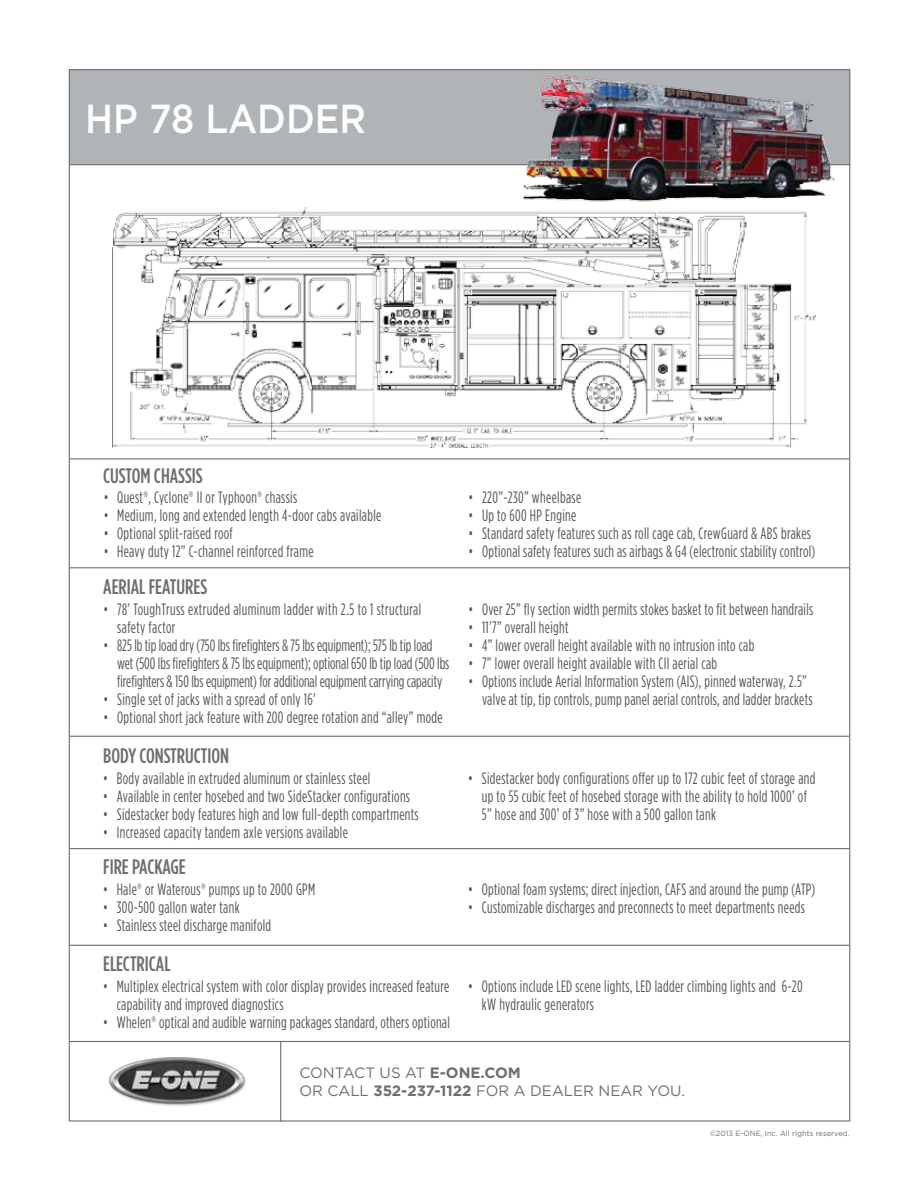
<style>
.page{position:relative;width:918px;height:1188px;background:#fff}
.page>*{position:absolute;margin:0;border:0;box-sizing:border-box;transform-origin:0 0}
.t1{font:500 40.5px "Gotham";color:#fff;scale:.91 1}
.t2{font:500 21px "Gotham Condensed";color:#6d6e71}
.t3{font:16.5px/18px "Gotham Condensed";letter-spacing:.025em;color:#545456;scale:.9 1}
.t4{font:16.5px/18px "Gotham Condensed";color:#545456;scale:.9 1}
.t5{font:15px/18px "Gotham";color:#6d6e71}
.t6{font:7.5px "Gotham";color:#6d6e71}
.s1{font-weight:700}
</style>
<div class="page">
<div style="left:69px;top:69px;width:781px;height:96px;background:#b1b4b6"></div>
<img style="left:108px;top:1057px;width:138px;height:49px">
<hr style="left:69px;top:164px;width:781px;height:1px;background:#6d6e71">
<hr style="left:70px;top:1041px;width:779px;height:1px;background:#6d6e71">
<hr style="left:69px;top:945px;width:780px;height:1px;background:#6d6e71">
<hr style="left:69px;top:848px;width:781px;height:1px;background:#6d6e71">
<hr style="left:70px;top:736px;width:780px;height:1px;background:#6d6e71">
<hr style="left:69px;top:567px;width:781px;height:1px;background:#6d6e71">
<hr style="left:69px;top:458px;width:781px;height:1px;background:#6d6e71">
<hr style="left:280px;top:1042px;width:1px;height:80px;background:#6d6e71">
<img style="left:513px;top:69px;width:337px;height:141px">
<img style="left:113px;top:208px;width:702px;height:239px">
<h1 class="t1" style="left:85px;top:92px;width:310px">HP 78 LADDER</h1>
<p class="t2" style="left:103px;top:464px;width:100px">CUSTOM CHASSIS</p>
<p class="t3" style="left:104px;top:488px;width:217px">• Quest®, Cyclone® II or Typhoon® chassis</p>
<p class="t3" style="left:104px;top:506px;width:310px">• Medium, long and extended length 4-door cabs available</p>
<p class="t3" style="left:104px;top:524px;width:145px">• Optional split-raised roof</p>
<p class="t3" style="left:104px;top:542px;width:235px">• Heavy duty 12” C-channel reinforced frame</p>
<p class="t2" style="left:103px;top:574px;width:106px">AERIAL FEATURES</p>
<p class="t3" style="left:117px;top:600px;width:339px;text-indent:-13px">• 78’ ToughTruss extruded aluminum ladder with 2.5 to 1 structural safety factor</p>
<p class="t4" style="left:117px;top:636px;width:371px;text-indent:-13px">• 825 lb tip load dry (750 lbs firefighters &amp; 75 lbs equipment); 575 lb tip load wet (500 lbs firefighters &amp; 75 lbs equipment); optional 650 lb tip load (500 lbs firefighters &amp; 150 lbs equipment) for additional equipment carrying capacity</p>
<p class="t3" style="left:104px;top:690px;width:237px">• Single set of jacks with a spread of only 16’</p>
<p class="t3" style="left:104px;top:708px;width:378px">• Optional short jack feature with 200 degree rotation and “alley” mode</p>
<p class="t2" style="left:103px;top:743px;width:127px">BODY CONSTRUCTION</p>
<p class="t3" style="left:103px;top:769px;width:298px">• Body available in extruded aluminum or stainless steel</p>
<p class="t3" style="left:103px;top:787px;width:343px">• Available in center hosebed and two SideStacker configurations</p>
<p class="t3" style="left:103px;top:805px;width:352px">• Sidestacker body features high and low full-depth compartments</p>
<p class="t3" style="left:103px;top:823px;width:273px">• Increased capacity tandem axle versions available</p>
<p class="t2" style="left:103px;top:854px;width:84px">FIRE PACKAGE</p>
<p class="t3" style="left:103px;top:880px;width:237px">• Hale® or Waterous® pumps up to 2000 GPM</p>
<p class="t3" style="left:103px;top:898px;width:153px">• 300-500 gallon water tank</p>
<p class="t3" style="left:103px;top:916px;width:188px">• Stainless steel discharge manifold</p>
<p class="t2" style="left:103px;top:951px;width:69px">ELECTRICAL</p>
<p class="t3" style="left:117px;top:977px;width:371px;text-indent:-13px">• Multiplex electrical system with color display provides increased feature capability and improved diagnostics</p>
<p class="t3" style="left:103px;top:1013px;width:387px">• Whelen® optical and audible warning packages standard, others optional</p>
<p class="t3" style="left:469px;top:488px;width:127px">• 220”-230” wheelbase</p>
<p class="t3" style="left:469px;top:506px;width:121px">• Up to 600 HP Engine</p>
<p class="t3" style="left:469px;top:524px;width:382px">• Standard safety features such as roll cage cab, CrewGuard &amp; ABS brakes</p>
<p class="t3" style="left:469px;top:542px;width:387px">• Optional safety features such as airbags &amp; G4 (electronic stability control)</p>
<p class="t3" style="left:469px;top:600px;width:385px">• Over 25” fly section width permits stokes basket to fit between handrails</p>
<p class="t3" style="left:469px;top:618px;width:113px">• 11’7” overall height</p>
<p class="t3" style="left:469px;top:636px;width:319px">• 4” lower overall height available with no intrusion into cab</p>
<p class="t3" style="left:469px;top:654px;width:278px">• 7” lower overall height available with CII aerial cab</p>
<p class="t3" style="left:482px;top:672px;width:369px;text-indent:-13px">• Options include Aerial Information System (AIS), pinned waterway, 2.5” valve at tip, tip controls, pump panel aerial controls, and ladder brackets</p>
<p class="t3" style="left:482px;top:769px;width:372px;text-indent:-13px">• Sidestacker body configurations offer up to 172 cubic feet of storage and up to 55 cubic feet of hosebed storage with the ability to hold 1000’ of<br>5” hose and 300’ of 3” hose with a 500 gallon tank</p>
<p class="t3" style="left:468px;top:880px;width:387px">• Optional foam systems; direct injection, CAFS and around the pump (ATP)</p>
<p class="t3" style="left:468px;top:898px;width:376px">• Customizable discharges and preconnects to meet departments needs</p>
<p class="t3" style="left:482px;top:977px;width:358px;text-indent:-13px">• Options include LED scene lights, LED ladder climbing lights and 6-20 kW hydraulic generators</p>
<p class="t5" style="left:299px;top:1063px;width:387px">CONTACT US AT <span class="s1">E-ONE.COM<br></span>OR CALL <span class="s1">352-237-1122</span> FOR A DEALER NEAR YOU.</p>
<p class="t6" style="left:710px;top:1129px;width:41px">©2013 E-ONE</p>
<p class="t6" style="left:761px;top:1129px;width:90px">, INC. ALL RIGHTS RESERVED.</p>
</div>
